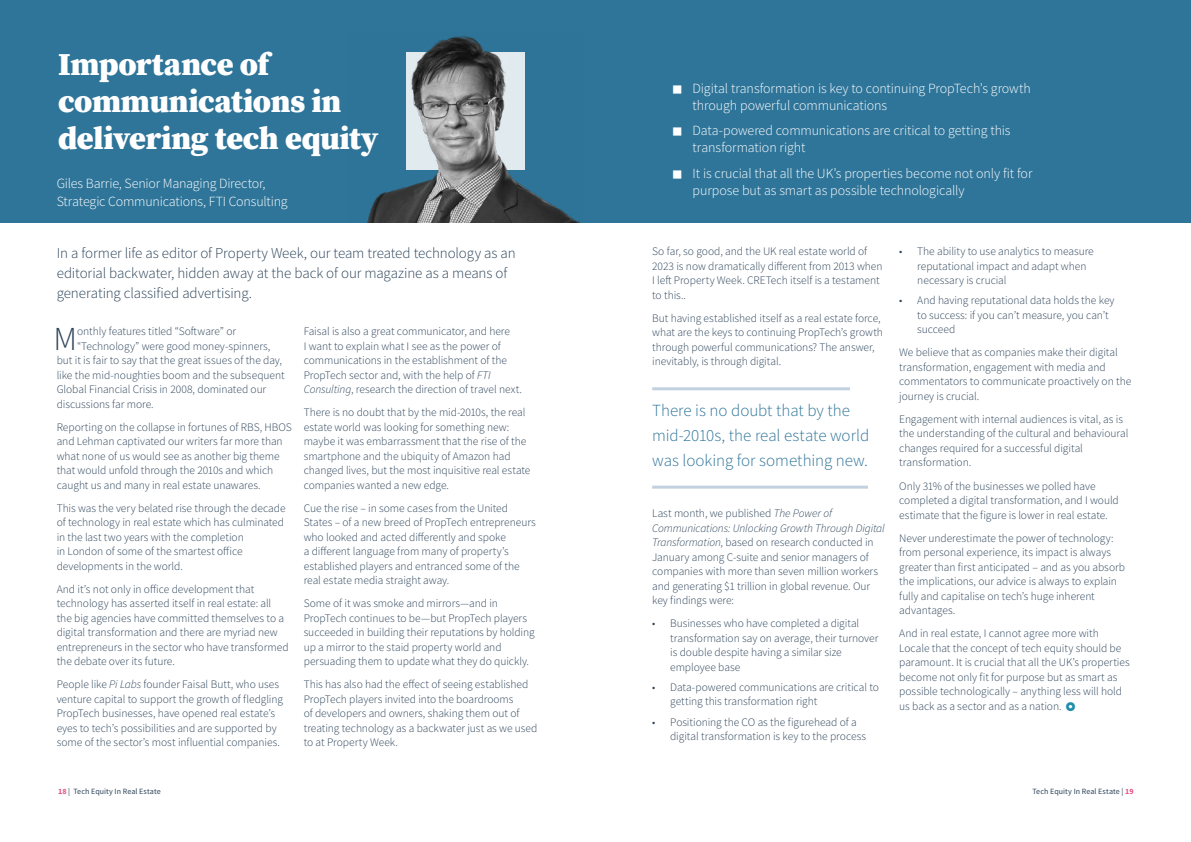
<style>
.page{position:relative;width:1191px;height:842px;background:#fff}
.page>*{position:absolute;margin:0;border:0;box-sizing:border-box;transform-origin:0 0}
.t1{font:33.5px "Source Sans Variable";color:#2c4359}
.t2{font:32px/37px "Source Serif Variable";letter-spacing:-.015em;color:#fff}
.t3{font:17px/25px "Source Sans Variable";letter-spacing:-.005em;color:#2f7599}
.t4{font:15px/20px "Source Sans Variable";letter-spacing:-.01em;color:#2c4359}
.t5{font:14px/17px "Source Sans Variable";letter-spacing:-.01em;color:#fff}
.t6{font:300 14px/18px "Source Sans Pro";letter-spacing:-.015em;color:#fff}
.t7{font:11.5px/14.5px "Source Sans Variable";letter-spacing:-.005em;color:#2c4359}
.t8{font:8px "Source Sans Pro";letter-spacing:.01em;color:#2c4359}
.s1{font-style:italic}
.s2{font-size:10px}
.s3{font-weight:700;color:#e85284}
</style>
<div class="page">
<div style="left:0;top:0;width:1191px;height:223px;background:#2f7599"></div>
<hr style="left:652px;top:387px;width:198px;height:3px;background:#c3d0df">
<hr style="left:652px;top:486px;width:216px;height:3px;background:#c3d0df">
<img style="left:367px;top:35px;width:213px;height:188px">
<h2 class="t2" style="left:58px;top:46px;width:322px">Importance of communications in delivering tech equity</h2>
<p class="t6" style="left:57px;top:174px;width:232px">Giles Barrie, Senior Managing Director,<br>Strategic Communications, FTI Consulting</p>
<h3 class="t4" style="left:57px;top:243px;width:460px">In a former life as editor of Property Week, our team treated technology as an editorial backwater, hidden away at the back of our magazine as a means of generating classified advertising.</h3>
<h1 class="t1" style="left:53px;top:318px;width:25px">M</h1>
<p class="t7" style="left:77px;top:324px;width:160px">onthly features titled “Software” or</p>
<p class="t7" style="left:304px;top:324px;width:220px">Faisal is also a great communicator, and here<br>I want to explain what I see as the power of communications in the establishment of the PropTech sector and, with the help of <span class="s1">FTI Consulting</span>, research the direction of travel next.</p>
<p class="t7" style="left:304px;top:405px;width:228px">There is no doubt that by the mid-2010s, the real estate world was looking for something new: maybe it was embarrassment that the rise of the smartphone and the ubiquity of Amazon had changed lives, but the most inquisitive real estate companies wanted a new edge.</p>
<p class="t7" style="left:304px;top:501px;width:233px">Cue the rise – in some cases from the United States – of a new breed of PropTech entrepreneurs who looked and acted differently and spoke<br>a different language from many of property’s established players and entranced some of the real estate media straight away.</p>
<p class="t7" style="left:304px;top:596px;width:232px">Some of it was smoke and mirrors—and in PropTech continues to be—but PropTech players succeeded in building their reputations by holding up a mirror to the staid property world and persuading them to update what they do quickly.</p>
<p class="t7" style="left:304px;top:677px;width:235px">This has also had the effect of seeing established PropTech players invited into the boardrooms<br>of developers and owners, shaking them out of treating technology as a backwater just as we used to at Property Week.</p>
<p class="t7" style="left:77px;top:339px;width:195px">“Technology” were good money-spinners,</p>
<p class="t7" style="left:57px;top:353px;width:227px">but it is fair to say that the great issues of the day,</p>
<p class="t7" style="left:57px;top:368px;width:229px">like the mid-noughties boom and the subsequent</p>
<p class="t7" style="left:57px;top:382px;width:211px">Global Financial Crisis in 2008, dominated our</p>
<p class="t7" style="left:57px;top:397px;width:99px">discussions far more.</p>
<p class="t7" style="left:57px;top:420px;width:236px">Reporting on the collapse in fortunes of RBS, HBOS and Lehman captivated our writers far more than what none of us would see as another big theme that would unfold through the 2010s and which caught us and many in real estate unawares.</p>
<p class="t7" style="left:57px;top:501px;width:230px">This was the very belated rise through the decade of technology in real estate which has culminated in the last two years with the completion<br>in London of some of the smartest office developments in the world.</p>
<p class="t7" style="left:57px;top:582px;width:233px">And it’s not only in office development that technology has asserted itself in real estate: all the big agencies have committed themselves to a digital transformation and there are myriad new entrepreneurs in the sector who have transformed the debate over its future.</p>
<p class="t7" style="left:57px;top:677px;width:228px">People like <span class="s1">Pi Labs</span> founder Faisal Butt, who uses venture capital to support the growth of fledgling PropTech businesses, have opened real estate’s eyes to tech’s possibilities and are supported by some of the sector’s most influential companies.</p>
<p class="t5" style="left:692px;top:80px;width:340px;text-indent:-20px"><span class="s2">■</span> Digital transformation is key to continuing PropTech’s growth through powerful communications</p>
<p class="t5" style="left:692px;top:122px;width:319px;text-indent:-20px"><span class="s2">■</span> Data-powered communications are critical to getting this transformation right</p>
<p class="t5" style="left:692px;top:165px;width:341px;text-indent:-20px"><span class="s2">■</span> It is crucial that all the UK’s properties become not only fit for purpose but as smart as possible technologically</p>
<p class="t5" style="left:673px;top:100px;width:288px"><span class="s2">■</span> Vestibulum id ligula porta felis euismod semper.</p>
<p class="t5" style="left:692px;top:126px;width:353px;text-indent:-20px"><span class="s2">■</span> Nullam quis risus eget urna mollis ornare vel eu leo. Cras mattis consectetur purus sit amet fermentum.</p>
<p class="t5" style="left:692px;top:168px;width:335px;text-indent:-20px"><span class="s2">■</span> Aenean eu leo quam. Pellentesque ornare sem lacinia quam venenatis vestibulum. Integer posuere erat a ante.</p>
<p class="t7" style="left:652px;top:244px;width:232px">So far, so good, and the UK real estate world of 2023 is now dramatically different from 2013 when I left Property Week. CRETech itself is a testament to this..</p>
<p class="t7" style="left:652px;top:311px;width:232px">But having established itself as a real estate force, what are the keys to continuing PropTech’s growth through powerful communications? The answer, inevitably, is through digital.</p>
<h3 class="t3" style="left:652px;top:398px;width:219px">There is no doubt that by the mid-2010s, the real estate world was looking for something new.</h3>
<p class="t7" style="left:652px;top:506px;width:234px">Last month, we published <span class="s1">The Power of Communications: Unlocking Growth Through Digital Transformation</span>, based on research conducted in January among C-suite and senior managers of companies with more than seven million workers and generating $1 trillion in global revenue. Our key findings were:</p>
<p class="t7" style="left:670px;top:616px;width:210px;text-indent:-18px">• Businesses who have completed a digital transformation say on average, their turnover is double despite having a similar size employee base</p>
<p class="t7" style="left:670px;top:680px;width:210px;text-indent:-18px">• Data-powered communications are critical to getting this transformation right</p>
<p class="t7" style="left:670px;top:714px;width:197px;text-indent:-18px">• Positioning the CO as the figurehead of a digital transformation is key to the process</p>
<p class="t7" style="left:917px;top:244px;width:178px;text-indent:-18px">• The ability to use analytics to measure reputational impact and adapt when necessary is crucial</p>
<p class="t7" style="left:917px;top:293px;width:199px;text-indent:-18px">• And having reputational data holds the key to success: if you can’t measure, you can’t succeed</p>
<p class="t7" style="left:899px;top:345px;width:233px">We believe that as companies make their digital transformation, engagement with media and commentators to communicate proactively on the journey is crucial.</p>
<p class="t7" style="left:899px;top:412px;width:231px">Engagement with internal audiences is vital, as is the understanding of the cultural and behavioural changes required for a successful digital transformation.</p>
<p class="t7" style="left:899px;top:478px;width:221px">Only 31% of the businesses we polled have completed a digital transformation, and I would estimate that the figure is lower in real estate.</p>
<p class="t7" style="left:899px;top:530px;width:227px">Never underestimate the power of technology: from personal experience, its impact is always greater than first anticipated – and as you absorb the implications, our advice is always to explain fully and capitalise on tech’s huge inherent advantages.</p>
<p class="t7" style="left:899px;top:626px;width:232px">And in real estate, I cannot agree more with Locale that the concept of tech equity should be paramount. It is crucial that all the UK’s properties become not only fit for purpose but as smart as possible technologically – anything less will hold us back as a sector and as a nation.</p>
<p class="t8" style="left:58px;top:787px;width:104px"><span class="s3">18</span> | Tech Equity In Real Estate</p>
<p class="t8" style="left:1032px;top:787px;width:103px">Tech Equity In Real Estate | <span class="s3">19</span></p>
</div>
